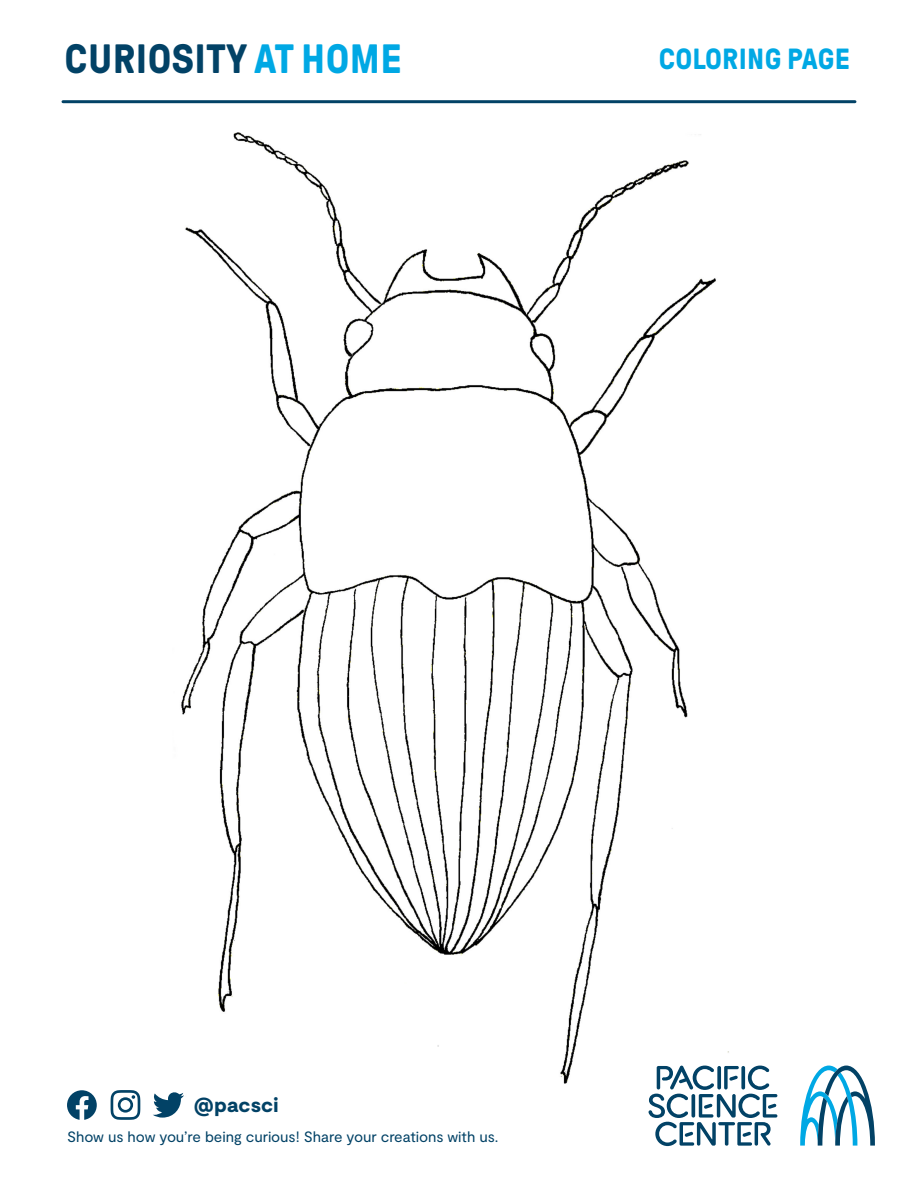
<style>
.page{position:relative;width:918px;height:1188px;background:#fff}
.page>*{position:absolute;margin:0;border:0;box-sizing:border-box;transform-origin:0 0}
.t1{font:700 40.95px "GT Pressura";letter-spacing:.01em;color:#024266}
.t2{font:700 29.1px "GT Pressura";letter-spacing:.01em;color:#00a8e4}
.t3{font:900 20.4px "Moderat";letter-spacing:.01em;color:#024266}
.t4{font:15px "Moderat";letter-spacing:-.01em;color:#024266}
.s1{color:#00a8e4}
</style>
<div class="page">
<img style="left:181px;top:133px;width:650px;height:963px">
<svg style="left:800px;top:1066px;width:75px;height:80px"></svg>
<svg style="left:648px;top:1064px;width:129px;height:82px"></svg>
<svg style="left:153px;top:1092px;width:31px;height:26px"></svg>
<svg style="left:111px;top:1090px;width:29px;height:30px"></svg>
<svg style="left:67px;top:1090px;width:30px;height:30px"></svg>
<hr style="left:63px;top:100px;width:792px;height:3px;background:#024266">
<p class="t1" style="left:65px;top:37px;width:339px">CURIOSITY <span class="s1">AT HOME</span></p>
<p class="t2" style="left:659px;top:43px;width:193px">COLORING PAGE</p>
<p class="t3" style="left:194px;top:1093px;width:86px">@pacsci</p>
<p class="t4" style="left:67px;top:1128px;width:433px">Show us how you’re being curious! Share your creations with us.</p>
</div>
